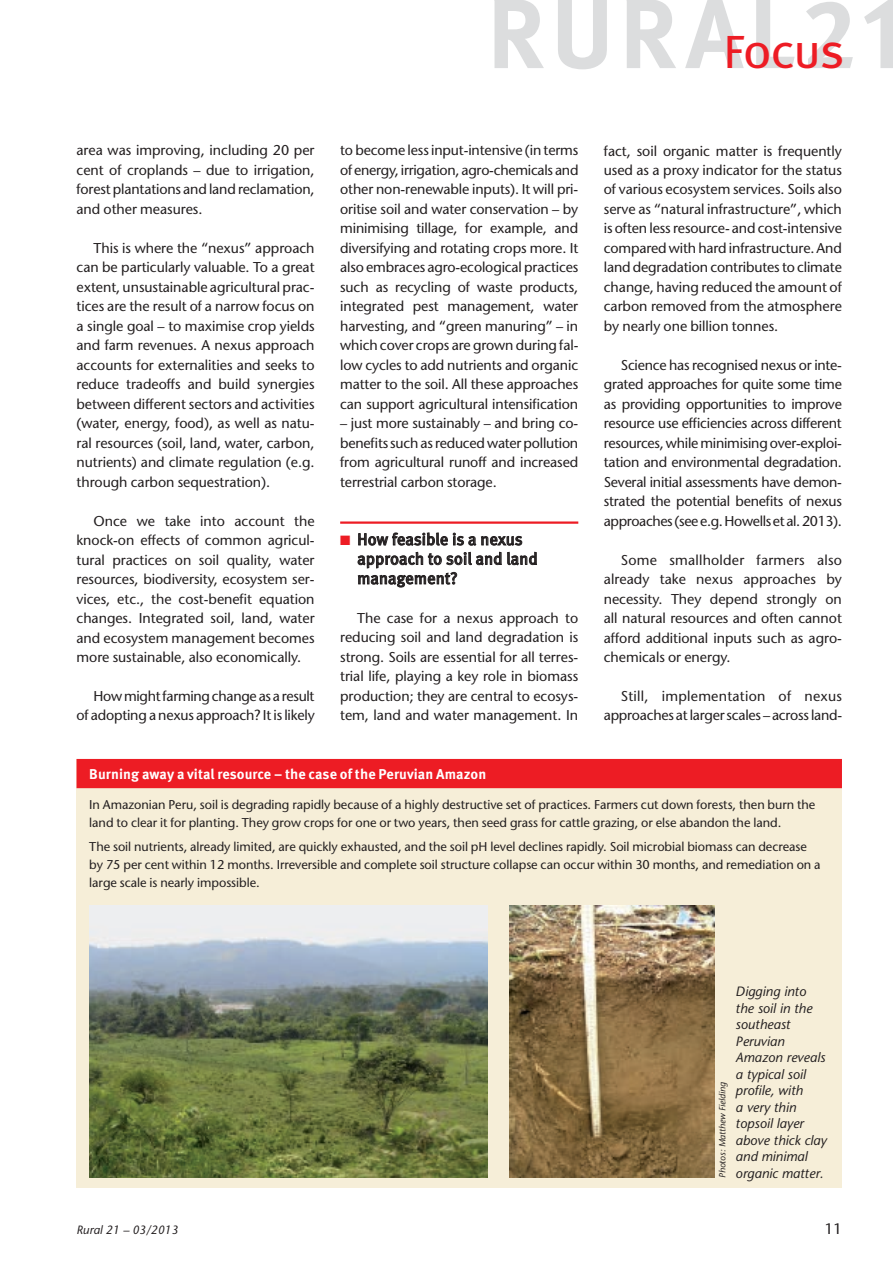
<style>
.page{position:relative;width:893px;height:1263px;background:#fff}
.page>*{position:absolute;margin:0;border:0;box-sizing:border-box;transform-origin:0 0}
.t1{font:46.5px "Meta Pro";letter-spacing:-.04em;color:#ed1c24}
.t2{font:16.5px/19.5px "Meta Pro";letter-spacing:-.01em;color:#231f20}
.t3{font:15px "Stone Sans";color:#231f20}
.t4{font:14.25px/19.5px "Stone Sans";letter-spacing:-.005em;color:#231f20;text-align:justify}
.t5{font:700 14.25px "Meta Pro";letter-spacing:.005em;color:#fff}
.t6{font:italic 13.5px/16.5px "Stone Sans";color:#231f20}
.t7{font:12.75px/18px "Stone Sans";letter-spacing:-.005em;color:#231f20}
.t8{font:italic 12px "Stone Sans";color:#231f20}
.t9{font:italic 9px "Stone Sans";color:#231f20}
.s1{color:#ed1c24}
</style>
<div class="page">
<svg style="left:558px;top:0;width:49px;height:69px"></svg>
<svg style="left:685px;top:0;width:59px;height:68px"></svg>
<svg style="left:756px;top:0;width:39px;height:68px"></svg>
<svg style="left:806px;top:2px;width:47px;height:66px"></svg>
<svg style="left:864px;top:0;width:29px;height:68px"></svg>
<svg style="left:494px;top:0;width:50px;height:68px"></svg>
<svg style="left:627px;top:0;width:49px;height:68px"></svg>
<hr style="left:340px;top:521px;width:238px;height:3px;background:#ed1c24">
<svg style="left:358px;top:532px;width:164px;height:14px"></svg>
<svg style="left:358px;top:552px;width:179px;height:35px"></svg>
<div style="left:77px;top:759px;width:765px;height:429px;background:#f6eed8"></div>
<div style="left:77px;top:759px;width:765px;height:29px;background:#ed1c24"></div>
<img style="left:510px;top:905px;width:204px;height:273px">
<img style="left:89px;top:905px;width:399px;height:273px">
<h1 class="t1" style="left:724px;top:22px;width:123px">Focus</h1>
<p class="t4" style="left:77px;top:141px;width:240px">area was improving, including 20 per cent of croplands – due to irrigation, forest plantations and land reclamation, and other measures.</p>
<p class="t4" style="left:77px;top:238px;width:240px;text-indent:17px">This is where the “nexus” approach can be particularly valuable. To a great extent, unsustainable agricultural prac&shy;tices are the result of a narrow focus on a single goal – to maximise crop yields and farm revenues. A nexus approach accounts for externalities and seeks to reduce tradeoffs and build synergies between different sectors and activities (water, energy, food), as well as natu&shy;ral resources (soil, land, water, carbon, nutrients) and climate regulation (e.g. through carbon sequestration).</p>
<p class="t4" style="left:77px;top:511px;width:240px;text-indent:17px">Once we take into account the knock-on effects of common agricul&shy;tural practices on soil quality, water resources, biodiversity, ecosystem ser&shy;vices, etc., the cost-benefit equation changes. Integrated soil, land, water and ecosystem management becomes more sustainable, also economically.</p>
<p class="t4" style="left:77px;top:686px;width:240px;text-align:right">How might farming change as a result<br>of adopting a nexus approach? It is likely</p>
<p class="t4" style="left:340px;top:141px;width:240px">to become less input-intensive (in terms of energy, irrigation, agro-chemicals and other non-renewable inputs). It will pri&shy;oritise soil and water conservation – by minimising tillage, for example, and diversifying and rotating crops more. It also embraces agro-ecological practices such as recycling of waste products, integrated pest management, water harvesting, and “green manuring” – in which cover crops are grown during fal&shy;low cycles to add nutrients and organic matter to the soil. All these approaches can support agricultural intensification</p>
<p class="t4" style="left:340px;top:413px;width:240px">– just more sustainably – and bring co&shy;benefits such as reduced water pollution from agricultural runoff and increased terrestrial carbon storage.</p>
<p class="t2" style="left:357px;top:530px;width:182px;text-indent:-17px"><span class="s1">■</span> How feasible is a nexus approach to soil and land management?</p>
<p class="t4" style="left:340px;top:608px;width:240px;text-indent:17px">The case for a nexus approach to reducing soil and land degradation is strong. Soils are essential for all terres&shy;trial life, playing a key role in biomass production; they are central to ecosys&shy;tem, land and water management. In</p>
<p class="t4" style="left:604px;top:141px;width:240px">fact, soil organic matter is frequently used as a proxy indicator for the status of various ecosystem services. Soils also serve as “natural infrastructure”, which is often less resource- and cost-intensive compared with hard infrastructure. And land degradation contributes to climate change, having reduced the amount of carbon removed from the atmosphere by nearly one billion tonnes.</p>
<p class="t4" style="left:604px;top:355px;width:240px;text-indent:17px">Science has recognised nexus or inte&shy;grated approaches for quite some time as providing opportunities to improve resource use efficiencies across different resources, while minimising over-exploi&shy;tation and environmental degradation.<br>Several initial assessments have demon&shy;strated the potential benefits of nexus approaches (see e.g. Howells et al. 2013).</p>
<p class="t4" style="left:604px;top:550px;width:240px;text-indent:17px">Some smallholder farmers also already take nexus approaches by necessity. They depend strongly on all natural resources and often cannot afford additional inputs such as agro&shy;chemicals or energy.</p>
<p class="t4" style="left:604px;top:686px;width:240px;text-align:right">Still, implementation of nexus approaches at larger scales – across land-</p>
<p class="t5" style="left:89px;top:765px;width:398px">Burning away a vital resource – the case of the Peruvian Amazon</p>
<p class="t7" style="left:89px;top:796px;width:728px">In Amazonian Peru, soil is degrading rapidly because of a highly destructive set of practices. Farmers cut down forests, then burn the land to clear it for planting. They grow crops for one or two years, then seed grass for cattle grazing, or else abandon the land.</p>
<p class="t7" style="left:89px;top:838px;width:733px">The soil nutrients, already limited, are quickly exhausted, and the soil pH level declines rapidly. Soil microbial biomass can decrease by 75 per cent within 12 months. Irreversible and complete soil structure collapse can occur within 30 months, and remediation on a large scale is nearly impossible.</p>
<p class="t9" style="left:717px;top:1178px;width:98px;rotate:-90deg">Photos: Matthew Fielding</p>
<p class="t6" style="left:736px;top:983px;width:93px">Digging into the soil in the southeast<br>Peruvian<br>Amazon reveals a typical soil profile, with<br>a very thin topsoil layer above thick clay and minimal</p>
<p class="t6" style="left:736px;top:1165px;width:89px">organic matter.</p>
<p class="t8" style="left:77px;top:1222px;width:103px">Rural 21 – 03/2013</p>
<p class="t3" style="left:825px;top:1220px;width:19px">11</p>
</div>
